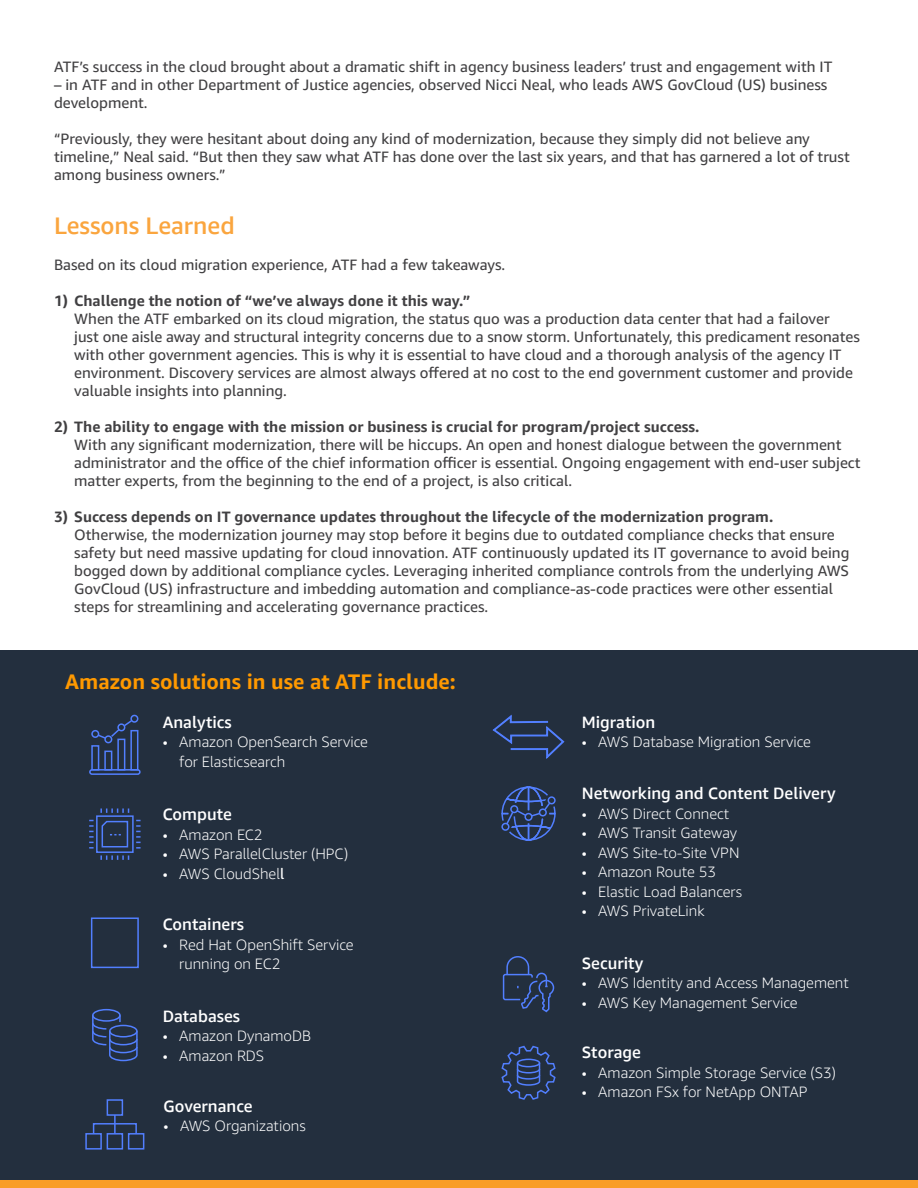
<style>
.page{position:relative;width:918px;height:1188px;background:#fff}
.page>*{position:absolute;margin:0;border:0;box-sizing:border-box;transform-origin:0 0}
.t1{font:500 24px "Amazon Ember";color:#faa53e}
.t2{font:700 21px "Amazon Ember";color:#f90}
.t3{font:500 16.5px "Amazon Ember";color:#fff}
.t4{font:15px/18px "Amazon Ember";color:#414042}
.t5{font:300 15px/19.5px "Amazon Ember";color:#fff}
.t6{font:700 15px "Amazon Ember";color:#414042}
.s1{font-weight:400}
</style>
<div class="page">
<div style="left:0;top:1179px;width:918px;height:9px;background:#f99d28"></div>
<div style="left:0;top:650px;width:918px;height:529px;background:#232f3e"></div>
<svg style="left:92px;top:1008px;width:46px;height:54px"></svg>
<svg style="left:501px;top:1045px;width:55px;height:55px"></svg>
<div style="left:91px;top:745px;width:8px;height:26px;border:2px solid #527fff"></div>
<div style="left:104px;top:751px;width:8px;height:20px;border:2px solid #527fff"></div>
<div style="left:117px;top:739px;width:8px;height:32px;border:2px solid #527fff"></div>
<div style="left:130px;top:730px;width:8px;height:41px;border:2px solid #527fff"></div>
<svg style="left:97px;top:721px;width:36px;height:19px"></svg>
<div style="left:91px;top:730px;width:8px;height:8px;border:2px solid #527fff;border-radius:50%"></div>
<div style="left:104px;top:735px;width:8px;height:8px;border:2px solid #527fff;border-radius:50%"></div>
<div style="left:117px;top:723px;width:8px;height:8px;border:2px solid #527fff;border-radius:50%"></div>
<div style="left:130px;top:715px;width:8px;height:8px;border:2px solid #527fff;border-radius:50%"></div>
<div style="left:89px;top:769px;width:52px;height:6px;border:2px solid #527fff;border-radius:2px"></div>
<div style="left:91px;top:917px;width:48px;height:51px;border:2px solid #527fff"></div>
<div style="left:107px;top:1133px;width:16px;height:17px;border:2px solid #527fff"></div>
<div style="left:107px;top:1099px;width:16px;height:17px;border:2px solid #527fff"></div>
<div style="left:85px;top:1133px;width:17px;height:17px;border:2px solid #527fff"></div>
<div style="left:128px;top:1133px;width:16px;height:17px;border:2px solid #527fff"></div>
<svg style="left:114px;top:1115px;width:2px;height:17px"></svg>
<div style="left:93px;top:1123px;width:44px;height:12px;border:2px solid #527fff"></div>
<svg style="left:502px;top:956px;width:53px;height:57px"></svg>
<svg style="left:492px;top:714px;width:73px;height:45px"></svg>
<svg style="left:501px;top:786px;width:55px;height:55px"></svg>
<div style="left:96px;top:815px;width:38px;height:38px;border:2px solid #527fff"></div>
<svg style="left:89px;top:820px;width:5px;height:29px"></svg>
<svg style="left:136px;top:820px;width:5px;height:29px"></svg>
<svg style="left:100px;top:855px;width:29px;height:5px"></svg>
<svg style="left:100px;top:808px;width:29px;height:5px"></svg>
<svg style="left:101px;top:820px;width:28px;height:28px"></svg>
<p class="t4" style="left:54px;top:58px;width:780px">ATF’s success in the cloud brought about a dramatic shift in agency business leaders’ trust and engagement with IT</p>
<p class="t4" style="left:54px;top:76px;width:775px">– in ATF and in other Department of Justice agencies, observed Nicci Neal, who leads AWS GovCloud (US) business development.</p>
<p class="t4" style="left:54px;top:130px;width:797px">“Previously, they were hesitant about doing any kind of modernization, because they simply did not believe any timeline,” Neal said. “But then they saw what ATF has done over the last six years, and that has garnered a lot of trust among business owners.”</p>
<h1 class="t1" style="left:54px;top:211px;width:182px">Lessons Learned</h1>
<p class="t4" style="left:54px;top:256px;width:453px">Based on its cloud migration experience, ATF had a few takeaways.</p>
<p class="t6" style="left:54px;top:291px;width:418px">1) Challenge the notion of “we’ve always done it this way.”</p>
<p class="t4" style="left:74px;top:310px;width:787px">When the ATF embarked on its cloud migration, the status quo was a production data center that had a failover<br>just one aisle away and structural integrity concerns due to a snow storm. Unfortunately, this predicament resonates with other government agencies. This is why it is essential to have cloud and a thorough analysis of the agency IT environment. Discovery services are almost always offered at no cost to the end government customer and provide valuable insights into planning.</p>
<p class="t6" style="left:54px;top:417px;width:647px">2) The ability to engage with the mission or business is crucial for program/project success.</p>
<p class="t4" style="left:74px;top:436px;width:788px">With any significant modernization, there will be hiccups. An open and honest dialogue between the government administrator and the office of the chief information officer is essential. Ongoing engagement with end-user subject matter experts, from the beginning to the end of a project, is also critical.</p>
<p class="t6" style="left:54px;top:507px;width:721px">3) Success depends on IT governance updates throughout the lifecycle of the modernization program.</p>
<p class="t4" style="left:74px;top:526px;width:777px">Otherwise, the modernization journey may stop before it begins due to outdated compliance checks that ensure safety but need massive updating for cloud innovation. ATF continuously updated its IT governance to avoid being bogged down by additional compliance cycles. Leveraging inherited compliance controls from the underlying AWS GovCloud (US) infrastructure and imbedding automation and compliance-as-code practices were other essential steps for streamlining and accelerating governance practices.</p>
<h2 class="t2" style="left:65px;top:668px;width:392px">Amazon solutions in use at ATF include:</h2>
<p class="t3" style="left:163px;top:712px;width:71px">Analytics</p>
<p class="t5" style="left:179px;top:732px;width:190px;text-indent:-16px">• Amazon OpenSearch Service for Elasticsearch</p>
<p class="t3" style="left:163px;top:804px;width:71px">Compute</p>
<p class="t5" style="left:163px;top:825px;width:101px">• Amazon EC2</p>
<p class="t5" style="left:163px;top:844px;width:187px">• AWS ParallelCluster (HPC)</p>
<p class="t5" style="left:163px;top:864px;width:123px">• AWS CloudShel<span class="s1">l</span></p>
<p class="t3" style="left:163px;top:914px;width:83px">Containers</p>
<p class="t5" style="left:179px;top:935px;width:176px;text-indent:-16px">• Red Hat OpenShift Service running on EC2</p>
<p class="t3" style="left:163px;top:1006px;width:79px">Databases</p>
<p class="t5" style="left:163px;top:1026px;width:150px">• Amazon DynamoDB</p>
<p class="t5" style="left:163px;top:1046px;width:103px">• Amazon RDS</p>
<p class="t3" style="left:164px;top:1096px;width:91px">Governance</p>
<p class="t5" style="left:164px;top:1116px;width:144px">• AWS Organizations</p>
<p class="t3" style="left:582px;top:712px;width:75px">Migration</p>
<p class="t5" style="left:582px;top:732px;width:231px">• AWS Database Migration Service</p>
<p class="t3" style="left:582px;top:783px;width:255px">Networking and Content Delivery</p>
<p class="t5" style="left:582px;top:804px;width:149px">• AWS Direct Connect</p>
<p class="t5" style="left:582px;top:823px;width:157px">• AWS Transit Gateway</p>
<p class="t5" style="left:582px;top:843px;width:159px">• AWS Site-to-Site VPN</p>
<p class="t5" style="left:582px;top:862px;width:136px">• Amazon Route 53</p>
<p class="t5" style="left:582px;top:882px;width:162px">• Elastic Load Balancers</p>
<p class="t5" style="left:582px;top:901px;width:124px">• AWS PrivateLink</p>
<p class="t3" style="left:582px;top:953px;width:63px">Security</p>
<p class="t5" style="left:582px;top:973px;width:269px">• AWS Identity and Access Management</p>
<p class="t5" style="left:582px;top:993px;width:217px">• AWS Key Management Service</p>
<p class="t3" style="left:582px;top:1042px;width:61px">Storage</p>
<p class="t5" style="left:582px;top:1063px;width:256px">• Amazon Simple Storage Service (S3)</p>
<p class="t5" style="left:582px;top:1082px;width:227px">• Amazon FSx for NetApp ONTAP</p>
</div>
